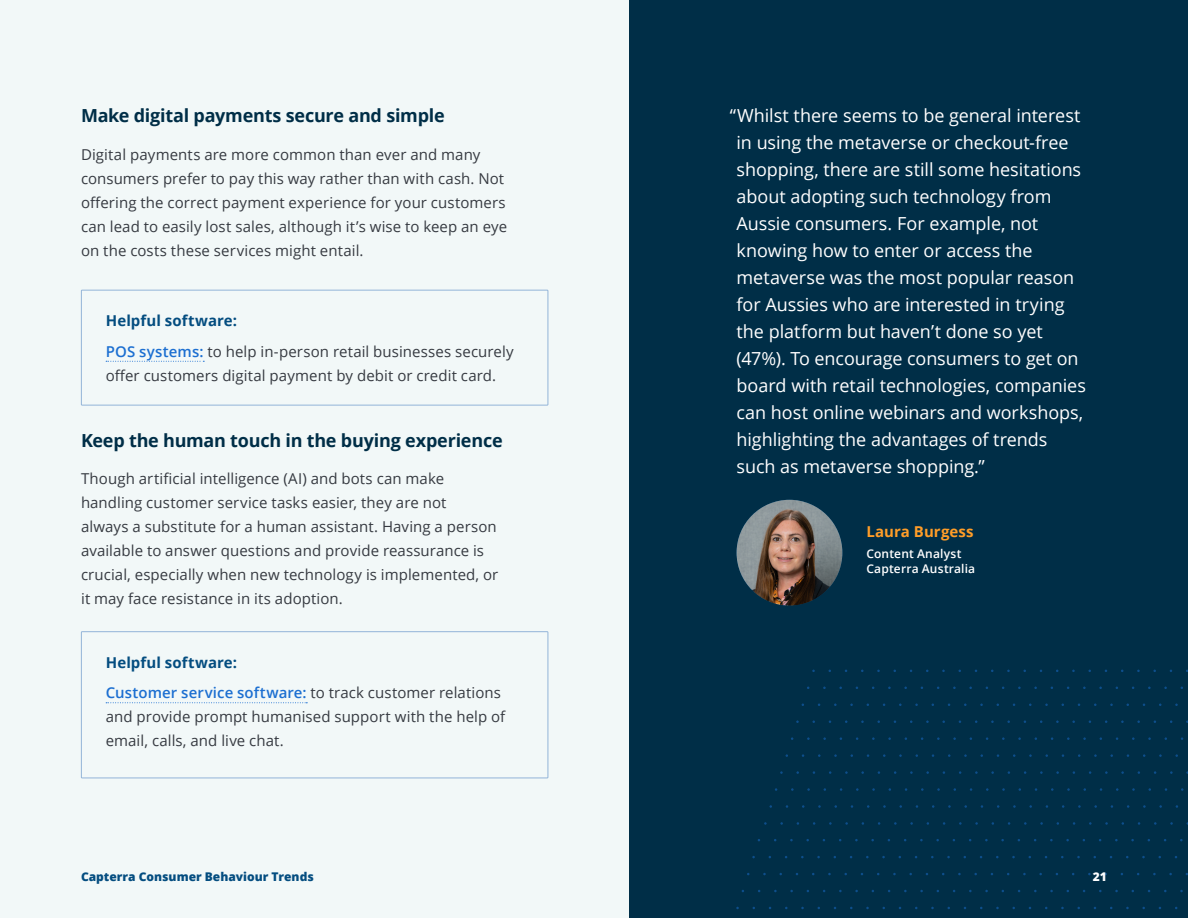
<style>
.page{position:relative;width:1188px;height:918px;background:#fff}
.page>*{position:absolute;margin:0;border:0;box-sizing:border-box;transform-origin:0 0}
.t1{font:18px/27px "Open Sans";letter-spacing:-.005em;color:#fff}
.t2{font:700 18px "Open Sans";letter-spacing:-.015em;color:#002e47}
.t3{font:15px/24px "Open Sans";letter-spacing:.005em;color:#363a41}
.t4{font:600 15px/30.8px "Open Sans";letter-spacing:.005em;color:#1c6fd1}
.t5{font:700 15px "Open Sans";letter-spacing:.005em;color:#ff9d28}
.t6{font:800 12px "Open Sans";color:#044d80}
.t7{font:600 12px/15px "Open Sans";letter-spacing:.015em;color:#fff}
.t8{font:800 12px "Open Sans";color:#fff}
.s1{font-weight:700;color:#044d80}
.s2{font-weight:600;color:#1c6fd1}
.s3{font-weight:400;color:#363a41}
</style>
<div class="page">
<div style="left:629px;top:0;width:559px;height:918px;background:#002e47"></div>
<div style="left:0;top:0;width:629px;height:918px;background:#f2f8f8"></div>
<svg style="left:106px;top:361px;width:98px;height:1px"></svg>
<div style="left:81px;top:290px;width:467px;height:115px;border:1px solid #93b4d8"></div>
<svg style="left:106px;top:702px;width:201px;height:1px"></svg>
<div style="left:81px;top:631px;width:467px;height:147px;border:1px solid #93b4d8"></div>
<img style="left:737px;top:500px;width:105px;height:106px;border-radius:53px">
<p class="t2" style="left:81px;top:103px;width:365px">Make digital payments secure and simple</p>
<p class="t3" style="left:81px;top:142px;width:428px">Digital payments are more common than ever and many consumers prefer to pay this way rather than with cash. Not offering the correct payment experience for your customers can lead to easily lost sales, although it’s wise to keep an eye on the costs these services might entail.</p>
<p class="t3" style="left:106px;top:305px;width:410px;line-height:30.8px"><span class="s1">Helpful software:<br></span><span class="s2">POS systems:</span> to help in-person retail businesses securely</p>
<p class="t3" style="left:106px;top:363px;width:392px">offer customers digital payment by debit or credit card.</p>
<p class="t2" style="left:81px;top:427px;width:423px">Keep the human touch in the buying experience</p>
<p class="t3" style="left:81px;top:466px;width:419px">Though artificial intelligence (AI) and bots can make handling customer service tasks easier, they are not<br>always a substitute for a human assistant. Having a person available to answer questions and provide reassurance is crucial, especially when new technology is implemented, or it may face resistance in its adoption.</p>
<p class="t4" style="left:106px;top:646px;width:397px"><span class="s1">Helpful software:<br></span>Customer service software: <span class="s3">to track customer relations</span></p>
<p class="t3" style="left:106px;top:704px;width:401px">and provide prompt humanised support with the help of email, calls, and live chat.</p>
<p class="t1" style="left:737px;top:101px;width:351px;text-indent:-7px">“Whilst there seems to be general interest in using the metaverse or checkout-free shopping, there are still some hesitations about adopting such technology from Aussie consumers. For example, not knowing how to enter or access the metaverse was the most popular reason for Aussies who are interested in trying the platform but haven’t done so yet (47%). To encourage consumers to get on board with retail technologies, companies can host online webinars and workshops, highlighting the advantages of trends such as metaverse shopping.”</p>
<p class="t5" style="left:866px;top:521px;width:109px">Laura Burgess</p>
<p class="t7" style="left:866px;top:546px;width:110px">Content Analyst<br>Capterra Australia</p>
<p class="t6" style="left:81px;top:867px;width:234px">Capterra Consumer Behaviour Trends</p>
<p class="t8" style="left:1093px;top:867px;width:16px">21</p>
</div>
